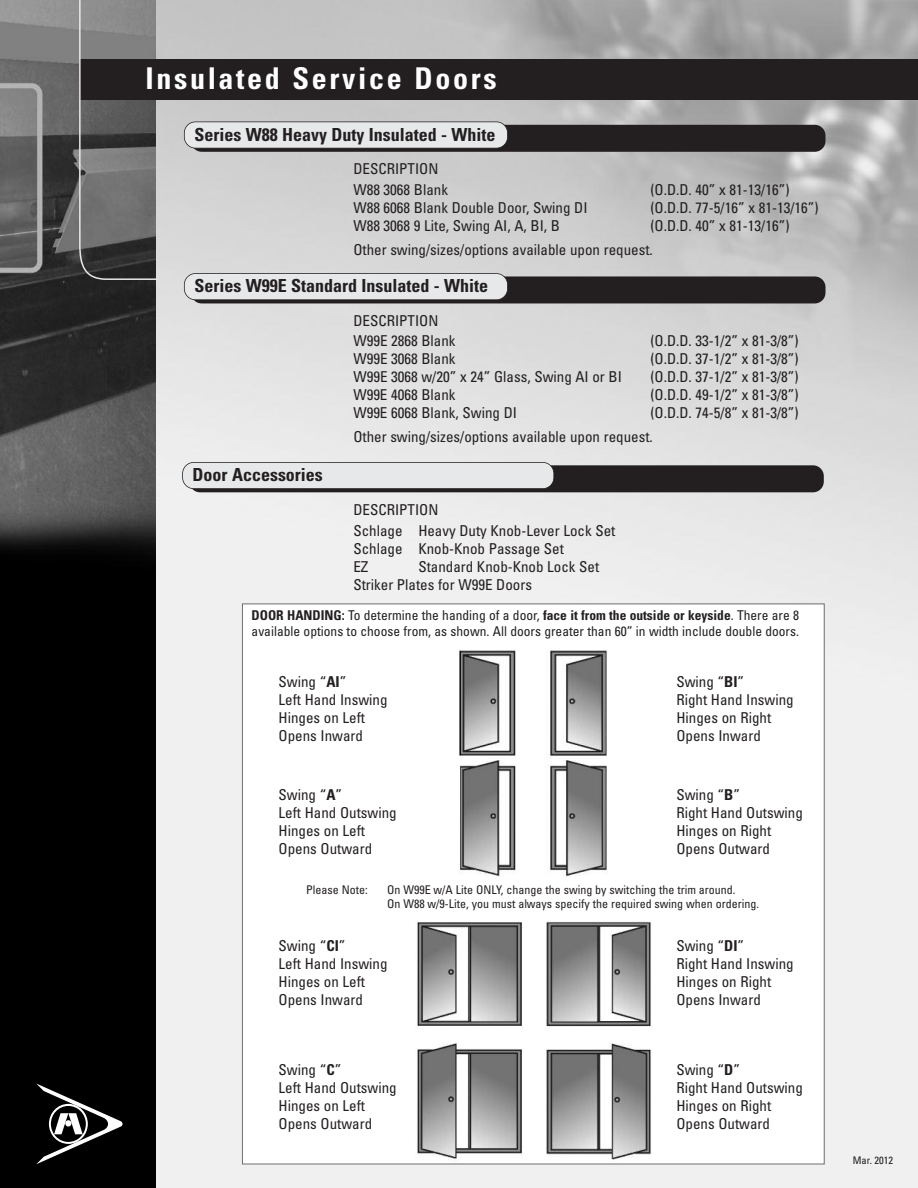
<style>
.page{position:relative;width:918px;height:1188px;background:#fff}
.page>*{position:absolute;margin:0;border:0;box-sizing:border-box;transform-origin:0 0}
.t1{font:700 condensed 30px "Univers";letter-spacing:.09em;color:#fff}
.t2{font:700 condensed 18px "Univers";color:#231f20}
.t3{font:condensed 15px/18px "Univers";color:#231f20}
.t4{font:condensed 13.5px/16.2px "Univers";color:#231f20}
.t5{font:condensed 12px/14.4px "Univers";color:#231f20}
.t6{font:condensed 10.5px "Univers";color:#231f20}
.s1{font-weight:700}
</style>
<div class="page">
<img style="left:156px;top:0;width:762px;height:1188px">
<img style="left:0;top:0;width:156px;height:1188px">
<div style="left:79px;top:59px;width:839px;height:40px;background:#231f20"></div>
<svg style="left:78px;top:0;width:81px;height:281px;background:#626262"></svg>
<svg style="left:36px;top:1084px;width:87px;height:80px;background:#2f2f2f"></svg>
<div style="left:65px;top:1120px;width:6px;height:7px;background:#fff;border-radius:50%"></div>
<div style="left:243px;top:604px;width:581px;height:560px;background:#fff"></div>
<div style="left:191px;top:125px;width:635px;height:27px;background:#231f20;border-radius:11px"></div>
<div style="left:191px;top:276px;width:635px;height:27px;background:#231f20;border-radius:11px"></div>
<div style="left:189px;top:465px;width:635px;height:27px;background:#231f20;border-radius:11px"></div>
<div style="left:184px;top:122px;width:324px;height:26px;background:#e7e8e9;border-radius:11px"></div>
<div style="left:184px;top:122px;width:324px;height:26px;border:2px solid #231f20;border-radius:12px"></div>
<div style="left:184px;top:274px;width:324px;height:26px;background:#e7e8e9;border-radius:11px"></div>
<div style="left:184px;top:273px;width:324px;height:27px;border:2px solid #231f20;border-radius:12px"></div>
<div style="left:183px;top:462px;width:371px;height:27px;background:#e7e8e9;border-radius:11px"></div>
<div style="left:182px;top:462px;width:372px;height:27px;border:2px solid #231f20;border-radius:12px"></div>
<img style="left:459px;top:650px;width:148px;height:227px">
<img style="left:416px;top:922px;width:107px;height:237px">
<img style="left:546px;top:922px;width:106px;height:238px">
<h1 class="t1" style="left:145px;top:68px;width:353px">Insulated Service Doors</h1>
<p class="t2" style="left:194px;top:128px;width:303px">Series W88 Heavy Duty Insulated - White</p>
<p class="t3" style="left:353px;top:160px;width:96px;line-height:21px">DESCRIPTION<br>W88 3068 Blank</p>
<p class="t3" style="left:650px;top:182px;width:141px">(O.D.D. 40” x 81-13/16”)</p>
<p class="t3" style="left:353px;top:200px;width:236px">W88 6068 Blank Double Door, Swing DI</p>
<p class="t3" style="left:650px;top:200px;width:170px">(O.D.D. 77-5/16” x 81-13/16”)</p>
<p class="t3" style="left:353px;top:218px;width:208px">W88 3068 9 Lite, Swing AI, A, BI, B</p>
<p class="t3" style="left:353px;top:215px;width:438px;line-height:24px;text-indent:297px">(O.D.D. 40” x 81-13/16”)<br>Other swing/sizes/options available upon request.</p>
<p class="t2" style="left:194px;top:279px;width:295px">Series W99E Standard Insulated - White</p>
<p class="t3" style="left:353px;top:312px;width:104px;line-height:19.5px">DESCRIPTION<br>W99E 2868 Blank</p>
<p class="t3" style="left:650px;top:332px;width:150px">(O.D.D. 33-1/2” x 81-3/8”)</p>
<p class="t2" style="left:193px;top:468px;width:132px">Door Accessories</p>
<p class="t3" style="left:353px;top:350px;width:104px">W99E 3068 Blank</p>
<p class="t3" style="left:650px;top:350px;width:150px">(O.D.D. 37-1/2” x 81-3/8”)</p>
<p class="t3" style="left:353px;top:368px;width:270px">W99E 3068 w/20” x 24” Glass, Swing AI or BI</p>
<p class="t3" style="left:650px;top:368px;width:150px">(O.D.D. 37-1/2” x 81-3/8”)</p>
<p class="t3" style="left:353px;top:386px;width:104px">W99E 4068 Blank</p>
<p class="t3" style="left:650px;top:386px;width:150px">(O.D.D. 49-1/2” x 81-3/8”)</p>
<p class="t3" style="left:353px;top:404px;width:165px">W99E 6068 Blank, Swing DI</p>
<p class="t3" style="left:353px;top:401px;width:447px;line-height:24px;text-indent:297px">(O.D.D. 74-5/8” x 81-3/8”)<br>Other swing/sizes/options available upon request.</p>
<p class="t3" style="left:353px;top:500px;width:264px;line-height:21px">DESCRIPTION<br>Schlage Heavy Duty Knob-Lever Lock Set</p>
<p class="t3" style="left:353px;top:541px;width:212px">Schlage Knob-Knob Passage Set<br>EZ</p>
<p class="t3" style="left:353px;top:559px;width:247px;text-indent:65px">Standard Knob-Knob Lock Set<br>Striker Plates for W99E Doors</p>
<p class="t4" style="left:252px;top:608px;width:549px"><span class="s1">DOOR HANDING:</span> To determine the handing of a door, <span class="s1">face it from the outside or keyside</span>. There are 8 available options to choose from, as shown. All doors greater than 60” in width include double doors.</p>
<p class="t3" style="left:279px;top:673px;width:110px">Swing “<span class="s1">AI</span>”<br>Left Hand Inswing<br>Hinges on Left<br>Opens Inward</p>
<p class="t3" style="left:279px;top:787px;width:120px">Swing “<span class="s1">A</span>”<br>Left Hand Outswing<br>Hinges on Left<br>Opens Outward</p>
<p class="t3" style="left:676px;top:673px;width:119px">Swing “<span class="s1">BI</span>”<br>Right Hand Inswing<br>Hinges on Right<br>Opens Inward</p>
<p class="t3" style="left:676px;top:787px;width:128px">Swing “<span class="s1">B</span>”<br>Right Hand Outswing<br>Hinges on Right<br>Opens Outward</p>
<p class="t5" style="left:306px;top:883px;width:63px">Please Note:</p>
<p class="t5" style="left:387px;top:883px;width:374px">On W99E w/A Lite ONLY, change the swing by switching the trim around.<br>On W88 w/9-Lite, you must always specify the required swing when ordering.</p>
<p class="t3" style="left:279px;top:938px;width:110px">Swing “<span class="s1">CI</span>”<br>Left Hand Inswing<br>Hinges on Left<br>Opens Inward</p>
<p class="t3" style="left:279px;top:1062px;width:120px">Swing “<span class="s1">C</span>”<br>Left Hand Outswing<br>Hinges on Left<br>Opens Outward</p>
<p class="t3" style="left:676px;top:938px;width:119px">Swing “<span class="s1">DI</span>”<br>Right Hand Inswing<br>Hinges on Right<br>Opens Inward</p>
<p class="t3" style="left:676px;top:1062px;width:128px">Swing “<span class="s1">D</span>”<br>Right Hand Outswing<br>Hinges on Right<br>Opens Outward</p>
<p class="t6" style="left:853px;top:1157px;width:42px">Mar. 2012</p>
</div>
